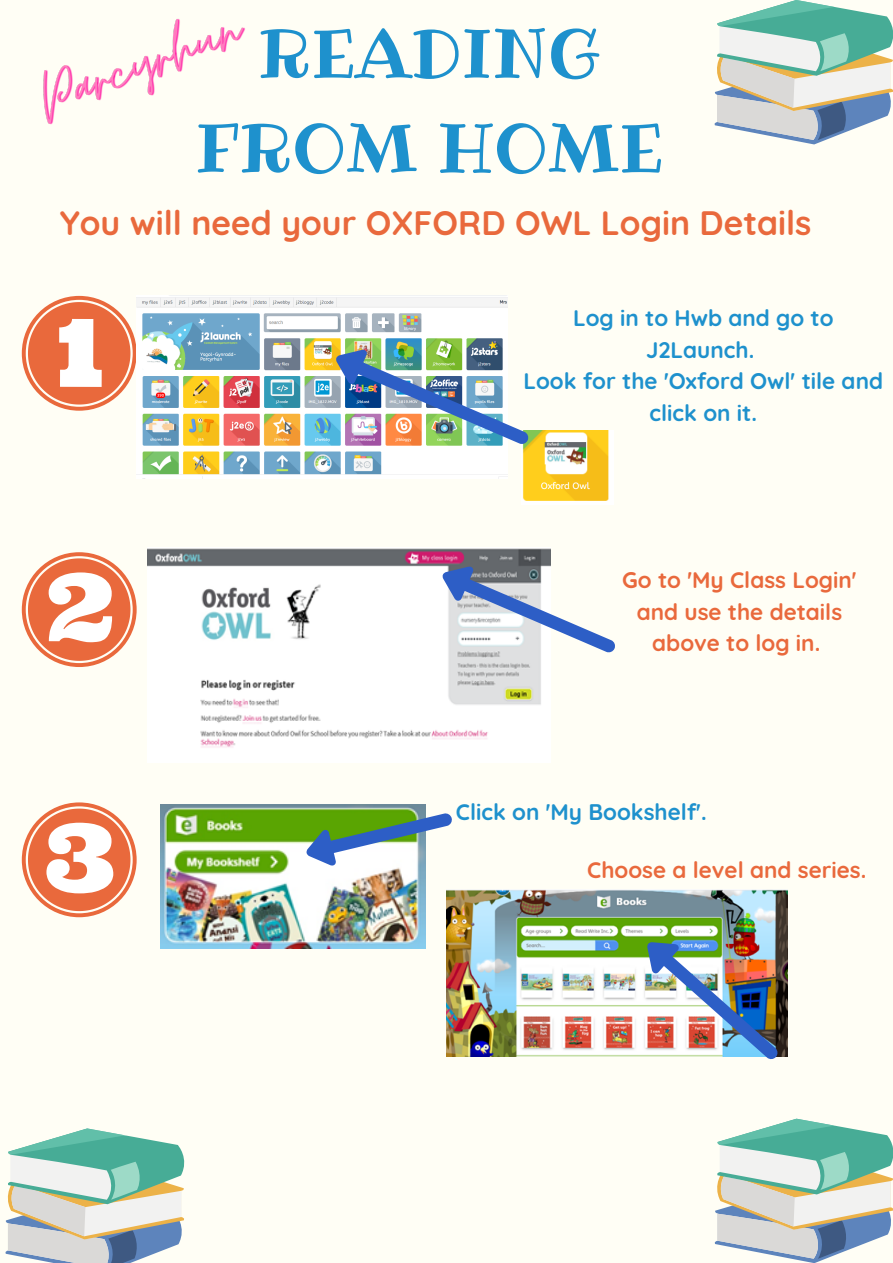
<style>
.page{position:relative;width:893px;height:1263px;background:#fffef5}
.page>*{position:absolute;margin:0;border:0;box-sizing:border-box;transform-origin:0 0}
.t1{font:67.5px/94.6px "Ribeye";color:#1e91cd;text-align:center}
.t2{font:700 33.75px "Quicksand";color:#e9693c}
.t3{font:700 22.5px/31.5px "Quicksand";color:#1e91cd;text-align:center}
.t4{font:700 22.5px/31.5px "Quicksand";color:#e9693c;text-align:center}
</style>
<div class="page">
<img style="left:148px;top:548px;width:402px;height:200px">
<img style="left:160px;top:804px;width:266px;height:145px">
<svg style="left:22px;top:802px;width:115px;height:115px"></svg>
<svg style="left:22px;top:552px;width:115px;height:115px"></svg>
<svg style="left:22px;top:296px;width:115px;height:115px"></svg>
<img style="left:447px;top:889px;width:341px;height:167px">
<svg style="left:302px;top:804px;width:150px;height:67px"></svg>
<img style="left:636px;top:930px;width:152px;height:130px">
<svg style="left:714px;top:0;width:179px;height:144px"></svg>
<img style="left:137px;top:297px;width:370px;height:182px">
<img style="left:523px;top:430px;width:86px;height:71px">
<img style="left:43px;top:18px;width:202px;height:107px">
<img style="left:329px;top:341px;width:206px;height:116px">
<svg style="left:436px;top:558px;width:179px;height:107px"></svg>
<svg style="left:714px;top:1119px;width:179px;height:144px"></svg>
<svg style="left:5px;top:1128px;width:179px;height:135px"></svg>
<h1 class="t1" style="left:195px;top:6px;width:470px">READING<br>FROM HOME</h1>
<h2 class="t2" style="left:60px;top:202px;width:753px">You will need your OXFORD OWL Login Details</h2>
<p class="t3" style="left:523px;top:302px;width:361px">Log in to Hwb and go to<br>J2Launch.<br>Look for the 'Oxford Owl' tile and click on it.</p>
<p class="t4" style="left:622px;top:564px;width:236px">Go to 'My Class Login' and use the details above to log in.</p>
<p class="t3" style="left:456px;top:796px;width:252px">Click on 'My Bookshelf'.</p>
<p class="t4" style="left:587px;top:854px;width:280px">Choose a level and series.</p>
</div>
